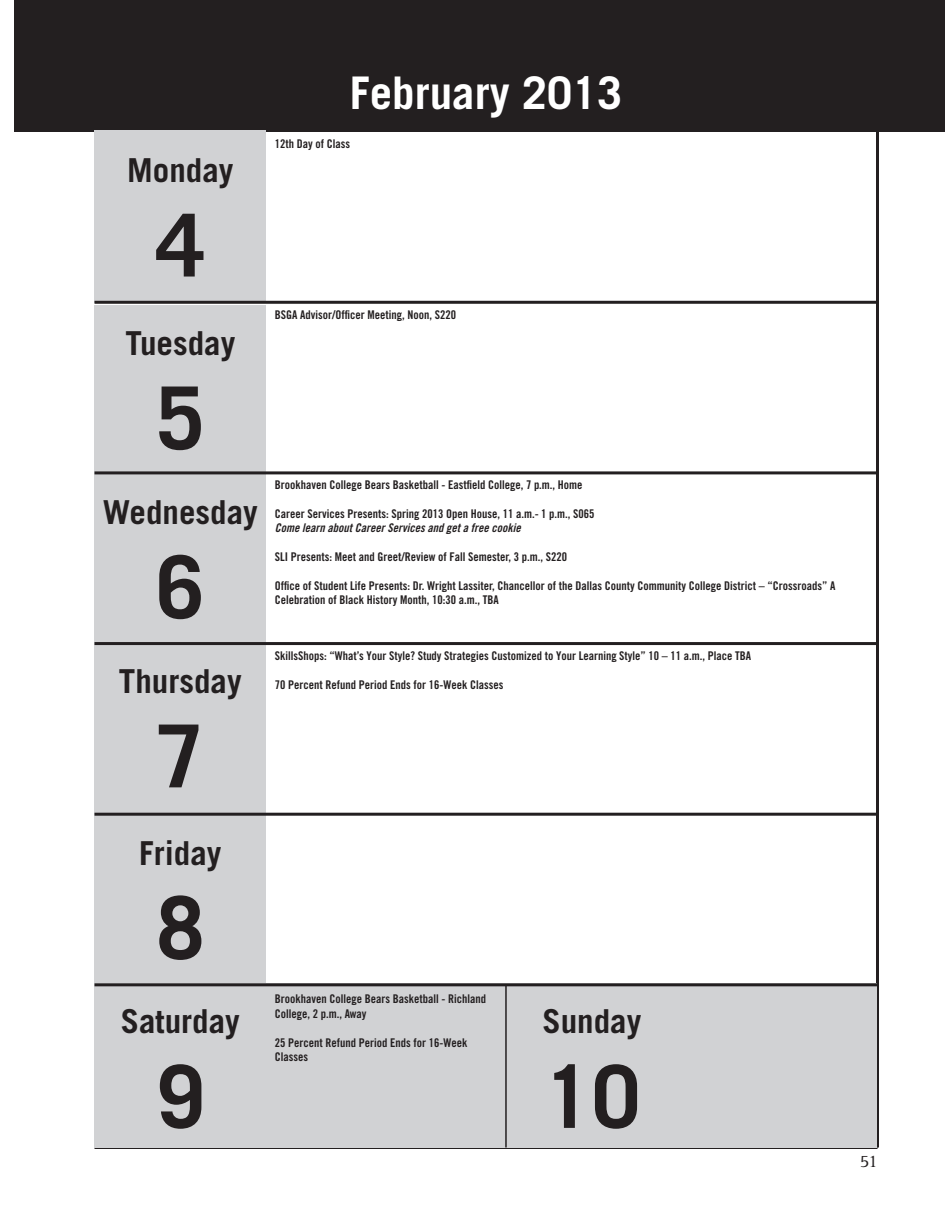
<style>
.page{position:relative;width:945px;height:1215px;background:#fff}
.page>*{position:absolute;margin:0;border:0;box-sizing:border-box;transform-origin:0 0}
.t1{font:700 87px "Trade Gothic";color:#231f20}
.t2{font:700 45px "Trade Gothic";color:#fff}
.t3{font:700 33px "Trade Gothic";color:#231f20}
.t4{font:18px "Rotis Serif";color:#231f20}
.t5{font:12px/14.4px "Trade Gothic Bold Cond Twenty";color:#231f20}
.t6{font:12px "Trade Gothic Bold Cond Twenty Obl";color:#231f20}
</style>
<div class="page">
<hr style="left:94px;top:1146px;width:784px;height:3px;background:#231f20">
<hr style="left:876px;top:126px;width:3px;height:1022px;background:#231f20">
<div style="left:14px;top:0;width:931px;height:132px;background:#231f20"></div>
<div style="left:94px;top:983px;width:784px;height:165px;background:#d1d2d4"></div>
<div style="left:94px;top:305px;width:172px;height:169px;background:#d1d2d4"></div>
<div style="left:94px;top:472px;width:172px;height:172px;background:#d1d2d4"></div>
<div style="left:94px;top:642px;width:172px;height:171px;background:#d1d2d4"></div>
<div style="left:94px;top:813px;width:172px;height:173px;background:#d1d2d4"></div>
<hr style="left:94px;top:471px;width:784px;height:3px;background:#231f20">
<hr style="left:94px;top:642px;width:784px;height:3px;background:#231f20">
<hr style="left:94px;top:813px;width:784px;height:3px;background:#231f20">
<hr style="left:94px;top:983px;width:784px;height:3px;background:#231f20">
<hr style="left:505px;top:986px;width:2px;height:162px;background:#231f20">
<div style="left:94px;top:130px;width:172px;height:173px;background:#d1d2d4"></div>
<hr style="left:94px;top:301px;width:784px;height:3px;background:#231f20">
<h3 class="t3" style="left:127px;top:150px;width:108px">Monday</h3>
<h1 class="t1" style="left:156px;top:192px;width:50px">4</h1>
<h3 class="t3" style="left:125px;top:323px;width:111px">Tuesday</h3>
<h1 class="t1" style="left:156px;top:365px;width:50px">5</h1>
<h3 class="t3" style="left:103px;top:492px;width:157px">Wednesday</h3>
<h1 class="t1" style="left:156px;top:534px;width:50px">6</h1>
<h3 class="t3" style="left:119px;top:661px;width:124px">Thursday</h3>
<h1 class="t1" style="left:156px;top:703px;width:50px">7</h1>
<h2 class="t2" style="left:350px;top:65px;width:274px">February 2013</h2>
<p class="t5" style="left:275px;top:136px;width:77px">12th Day of Class</p>
<p class="t5" style="left:275px;top:307px;width:183px">BSGA Advisor/Officer Meeting, Noon, S220</p>
<p class="t5" style="left:275px;top:478px;width:309px">Brookhaven College Bears Basketball - Eastfield College, 7 p.m., Home</p>
<p class="t5" style="left:275px;top:506px;width:321px">Career Services Presents: Spring 2013 Open House, 11 a.m.- 1 p.m., S065</p>
<p class="t6" style="left:275px;top:521px;width:247px">Come learn about Career Services and get a free cookie</p>
<p class="t5" style="left:275px;top:550px;width:294px">SLI Presents: Meet and Greet/Review of Fall Semester, 3 p.m., S220</p>
<p class="t5" style="left:275px;top:578px;width:562px">Office of Student Life Presents: Dr. Wright Lassiter, Chancellor of the Dallas County Community College District – “Crossroads” A<br>Celebration of Black History Month, 10:30 a.m., TBA</p>
<p class="t5" style="left:275px;top:648px;width:478px">SkillsShops: “What’s Your Style? Study Strategies Customized to Your Learning Style” 10 – 11 a.m., Place TBA</p>
<p class="t5" style="left:275px;top:677px;width:230px">70 Percent Refund Period Ends for 16-Week Classes</p>
<h3 class="t3" style="left:139px;top:833px;width:84px">Friday</h3>
<h1 class="t1" style="left:156px;top:875px;width:50px">8</h1>
<h3 class="t3" style="left:121px;top:1001px;width:121px">Saturday</h3>
<h1 class="t1" style="left:156px;top:1043px;width:50px">9</h1>
<p class="t5" style="left:275px;top:992px;width:213px">Brookhaven College Bears Basketball - Richland<br>College, 2 p.m., Away</p>
<p class="t5" style="left:275px;top:1035px;width:194px">25 Percent Refund Period Ends for 16-Week<br>Classes</p>
<h3 class="t3" style="left:542px;top:1001px;width:100px">Sunday</h3>
<h1 class="t1" style="left:543px;top:1043px;width:98px">10</h1>
<h3 class="t4" style="left:860px;top:1151px;width:19px">51</h3>
</div>
